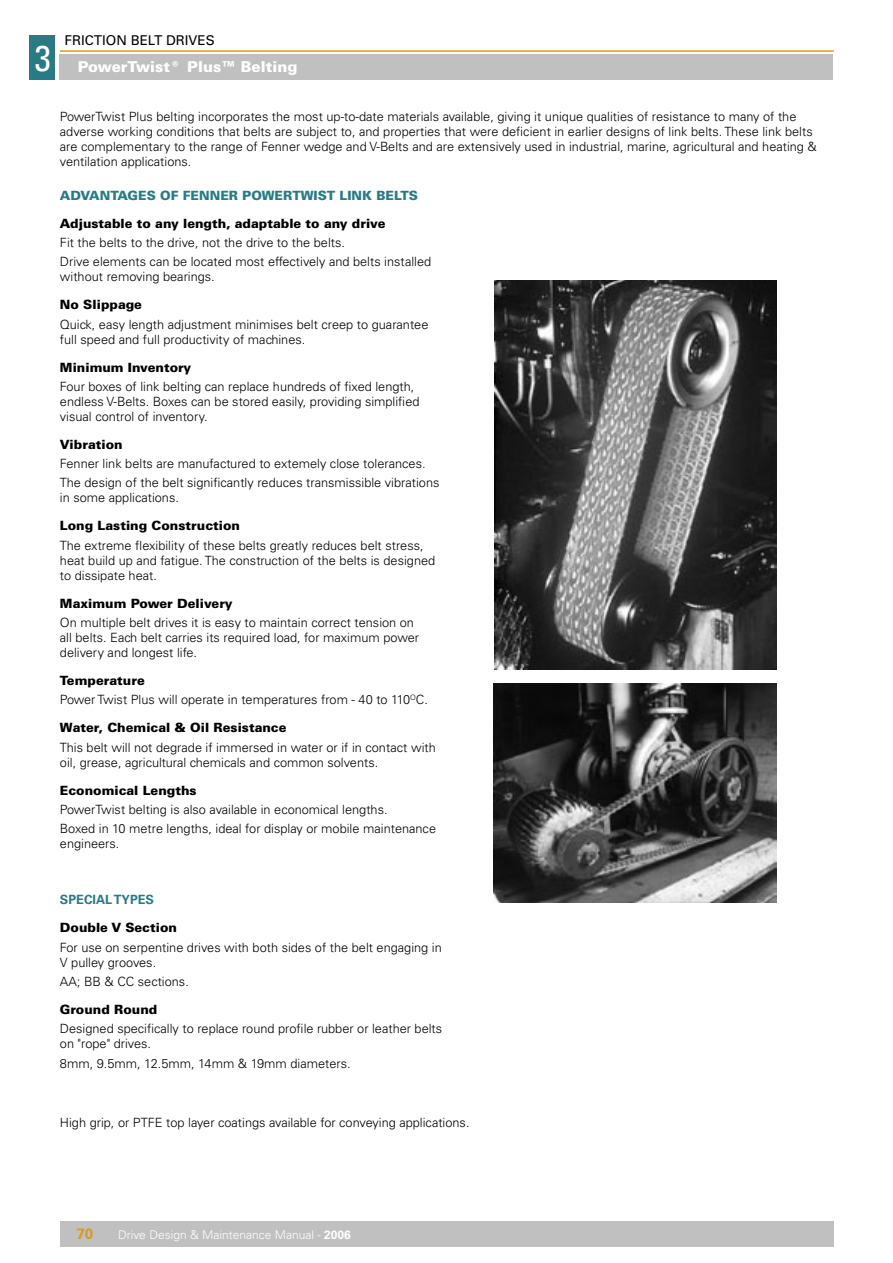
<style>
.page{position:relative;width:893px;height:1263px;background:#fff}
.page>*{position:absolute;margin:0;border:0;box-sizing:border-box;transform-origin:0 0}
.Body_text{font:condensed 36px "Univers";color:#fff}
.Body_text-2{font:900 15px "Univers";color:#fff}
.Body_text-3{font:700 15px "Univers";color:#da9a23}
.Body_text-4{font:13.5px "Univers";color:#000}
.Body_text-5{font:300 12.75px/15px "Univers";color:#000}
.Paragraph_heading{font:900 12.75px "Univers";color:#000}
.Sub_Heading_Caps{font:900 12.75px "Univers";color:#287b83}
.Sub_Heading_Caps-2{font:700 12.75px "Univers";color:#287b83}
.Body_text-6{font:300 12px "Univers";color:#fff}
.s1{font-weight:700}
</style>
<div class="page">
<div style="left:60px;top:1221px;width:773px;height:26px;background:#c0c0c0"></div>
<div style="left:60px;top:54px;width:773px;height:26px;background:#c0c0c0"></div>
<div style="left:29px;top:35px;width:26px;height:45px;background:#287b83"></div>
<hr style="left:60px;top:50px;width:774px;height:2px;background:#da9a23">
<img style="left:494px;top:280px;width:282px;height:390px">
<img style="left:493px;top:684px;width:283px;height:218px">
<p class="Body_text" style="left:35px;top:35px;width:17px">3</p>
<p class="Body_text-4" style="left:65px;top:32px;width:152px">FRICTION BELT DRIVES</p>
<p class="Body_text-2" style="left:78px;top:57px;width:221px">PowerTwist® Plus™ Belting</p>
<p class="Body_text-5" style="left:60px;top:109px;width:758px">PowerTwist Plus belting incorporates the most up-to-date materials available, giving it unique qualities of resistance to many of the adverse working conditions that belts are subject to, and properties that were deficient in earlier designs of link belts. These link belts are complementary to the range of Fenner wedge and V-Belts and are extensively used in industrial, marine, agricultural and heating &amp; ventilation applications.</p>
<p class="Sub_Heading_Caps" style="left:60px;top:187px;width:360px">ADVANTAGES OF FENNER POWERTWIST LINK BELTS</p>
<p class="Paragraph_heading" style="left:60px;top:215px;width:327px">Adjustable to any length, adaptable to any drive</p>
<p class="Body_text-5" style="left:60px;top:235px;width:287px">Fit the belts to the drive, not the drive to the belts.</p>
<p class="Body_text-5" style="left:60px;top:254px;width:373px">Drive elements can be located most effectively and belts installed without removing bearings.</p>
<p class="Paragraph_heading" style="left:60px;top:297px;width:84px">No Slippage</p>
<p class="Body_text-5" style="left:60px;top:317px;width:370px">Quick, easy length adjustment minimises belt creep to guarantee full speed and full productivity of machines.</p>
<p class="Paragraph_heading" style="left:60px;top:359px;width:133px">Minimum Inventory</p>
<p class="Body_text-5" style="left:60px;top:379px;width:361px">Four boxes of link belting can replace hundreds of fixed length, endless V-Belts. Boxes can be stored easily, providing simplified visual control of inventory.</p>
<p class="Paragraph_heading" style="left:60px;top:436px;width:64px">Vibration</p>
<p class="Body_text-5" style="left:60px;top:456px;width:367px">Fenner link belts are manufactured to extemely close tolerances.</p>
<p class="Body_text-5" style="left:60px;top:475px;width:381px">The design of the belt significantly reduces transmissible vibrations in some applications.</p>
<p class="Paragraph_heading" style="left:60px;top:518px;width:182px">Long Lasting Construction</p>
<p class="Body_text-5" style="left:60px;top:538px;width:377px">The extreme flexibility of these belts greatly reduces belt stress, heat build up and fatigue. The construction of the belts is designed to dissipate heat.</p>
<p class="Paragraph_heading" style="left:60px;top:595px;width:174px">Maximum Power Delivery</p>
<p class="Body_text-5" style="left:60px;top:615px;width:361px">On multiple belt drives it is easy to maintain correct tension on all belts. Each belt carries its required load, for maximum power delivery and longest life.</p>
<p class="Paragraph_heading" style="left:60px;top:672px;width:86px">Temperature</p>
<p class="Body_text-5" style="left:60px;top:692px;width:369px">Power Twist Plus will operate in temperatures from - 40 to 110<sup>O</sup>C.</p>
<p class="Paragraph_heading" style="left:60px;top:720px;width:228px">Water, Chemical &amp; Oil Resistance</p>
<p class="Body_text-5" style="left:60px;top:740px;width:377px">This belt will not degrade if immersed in water or if in contact with oil, grease, agricultural chemicals and common solvents.</p>
<p class="Paragraph_heading" style="left:60px;top:782px;width:138px">Economical Lengths</p>
<p class="Body_text-5" style="left:60px;top:802px;width:329px">PowerTwist belting is also available in economical lengths.</p>
<p class="Body_text-5" style="left:60px;top:821px;width:378px">Boxed in 10 metre lengths, ideal for display or mobile maintenance engineers.</p>
<p class="Sub_Heading_Caps-2" style="left:60px;top:892px;width:96px">SPECIAL TYPES</p>
<p class="Paragraph_heading" style="left:60px;top:920px;width:119px">Double V Section</p>
<p class="Body_text-5" style="left:60px;top:940px;width:383px">For use on serpentine drives with both sides of the belt engaging in<br>V pulley grooves.</p>
<p class="Body_text-5" style="left:60px;top:974px;width:130px">AA; BB &amp; CC sections.</p>
<p class="Paragraph_heading" style="left:60px;top:1001px;width:99px">Ground Round</p>
<p class="Body_text-5" style="left:60px;top:1021px;width:384px">Designed specifically to replace round profile rubber or leather belts on "rope" drives.</p>
<p class="Body_text-5" style="left:60px;top:1055px;width:292px">8mm, 9.5mm, 12.5mm, 14mm &amp; 19mm diameters.</p>
<p class="Body_text-5" style="left:60px;top:1115px;width:411px">High grip, or PTFE top layer coatings available for conveying applications.</p>
<p class="Body_text-3" style="left:77px;top:1225px;width:18px">70</p>
<p class="Body_text-6" style="left:118px;top:1227px;width:234px">Drive Design &amp; Maintenance Manual - <span class="s1">2006</span></p>
</div>
